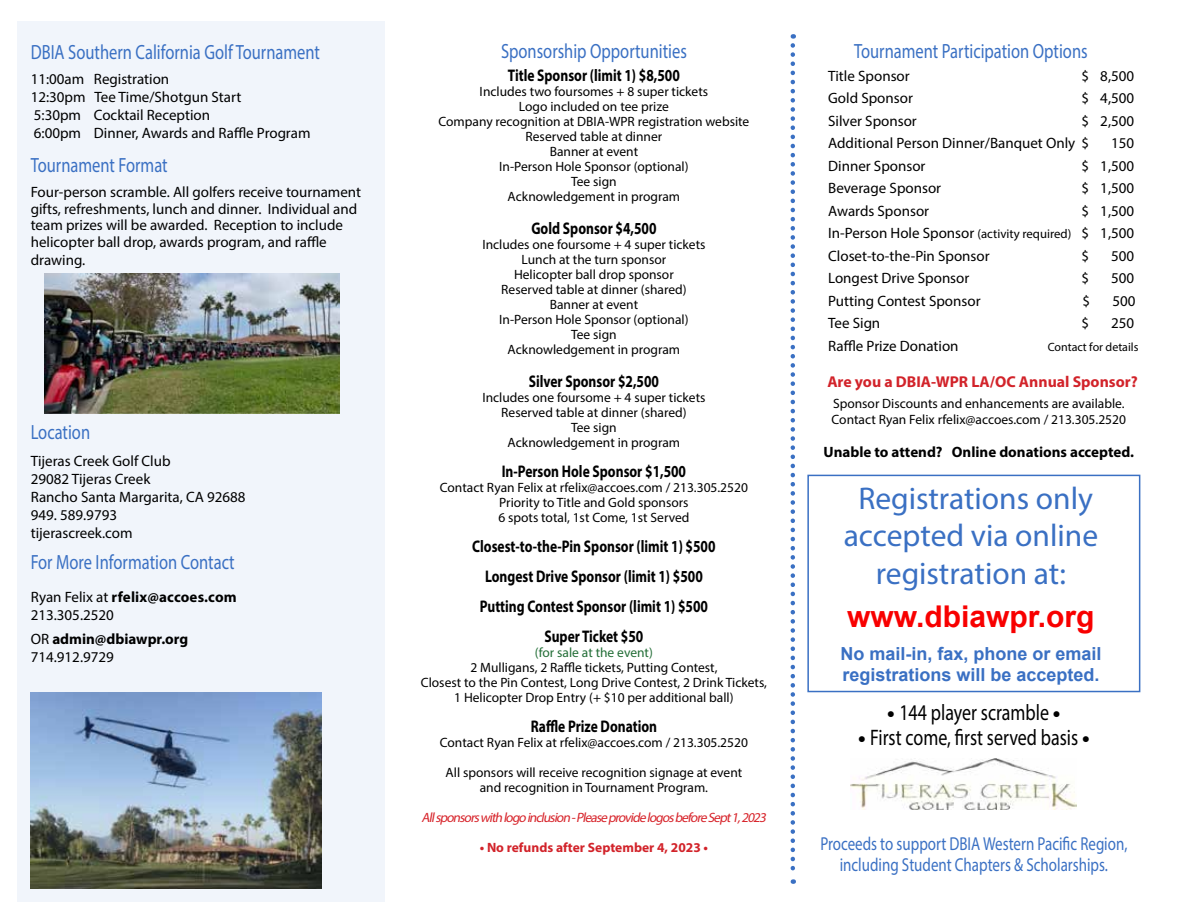
<style>
.page{position:relative;width:1188px;height:918px;background:#fff}
.page>*{position:absolute;margin:0;border:0;box-sizing:border-box;transform-origin:0 0}
.t1{font:31.5px/37.5px "Myriad Pro";color:#3a70c3;text-align:center}
.t2{font:700 30px "Arial";color:#f80000}
.t3{font:22.5px "Myriad Pro";color:#000;scale:.8 1}
.t4{font:20.7px "Myriad Pro";color:#3a70c3;scale:.8 1}
.t5{font:18.75px/21px "Myriad Pro";color:#3a70c3;text-align:center;scale:.8 1}
.t6{font:700 18px/21px "Arial";color:#3a70c3}
.t7{font:700 16.8px/30px "Myriad Pro";color:#000;text-align:center;scale:.8 1}
.t8{font:700 15.75px "Myriad Pro";color:#d2232a}
.t9{font:15px/18px "Myriad Pro";color:#000}
.t10{font:700 15px/18px "Myriad Pro";color:#000}
.t11{font:13.5px/15px "Myriad Pro";color:#000;text-align:center}
.t12{font:italic 13.5px "Myriad Pro";color:#d7232a}
.t13{font:700 13.5px "Myriad Pro";color:#d2232a}
.t14{font:13.5px "Myriad Pro";color:#236e37}
.t15{font:12px "Myriad Pro";color:#000}
.s1{font-weight:700}
.s2{font-weight:400}
.s3{font-size:12.75px}
</style>
<div class="page">
<div style="left:17px;top:21px;width:368px;height:881px;background:#f1f5fb"></div>
<svg style="left:791px;top:45px;width:4px;height:839px"></svg>
<div style="left:807px;top:475px;width:333px;height:217px;border:2px solid #3a70c3"></div>
<img style="left:31px;top:692px;width:291px;height:197px">
<img style="left:850px;top:758px;width:226px;height:52px">
<img style="left:45px;top:274px;width:295px;height:139px">
<h3 class="t4" style="left:31px;top:39px;width:363px">DBIA Southern California Golf Tournament</h3>
<p class="t9" style="left:31px;top:70px;width:281px">11:00am Registration<br>12:30pm Tee Time/Shotgun Start<br>5:30pm Cocktail Reception<br>6:00pm Dinner, Awards and Raffle Program</p>
<h3 class="t4" style="left:31px;top:152px;width:173px">Tournament Format</h3>
<p class="t9" style="left:31px;top:184px;width:332px;line-height:16.5px">Four-person scramble. All golfers receive tournament gifts, refreshments, lunch and dinner. Individual and team prizes will be awarded. Reception to include helicopter ball drop, awards program, and raffle</p>
<p class="t9" style="left:31px;top:251px;width:56px">drawing.</p>
<h3 class="t4" style="left:31px;top:419px;width:76px">Location</h3>
<p class="t9" style="left:31px;top:452px;width:216px">Tijeras Creek Golf Club<br>29082 Tijeras Creek<br>Rancho Santa Margarita, CA 92688<br>949. 589.9793<br>tijerascreek.com</p>
<h3 class="t4" style="left:31px;top:550px;width:256px">For More Information Contact</h3>
<p class="t9" style="left:31px;top:588px;width:207px">Ryan Felix at <span class="s1">rfelix@accoes.com<br></span>213.305.2520</p>
<p class="t10" style="left:31px;top:630px;width:159px"><span class="s2">OR</span> admin@dbiawpr.org<br><span class="s2">714.912.9729</span></p>
<h3 class="t4" style="left:501px;top:38px;width:234px">Sponsorship Opportunities</h3>
<p class="t7" style="left:508px;top:60px;width:216px">Title Sponsor (limit 1) $8,500</p>
<p class="t11" style="left:439px;top:84px;width:312px">Includes two foursomes + 8 super tickets<br>Logo included on tee prize<br>Company recognition at DBIA-WPR registration website<br>Reserved table at dinner<br>Banner at event<br>In-Person Hole Sponsor (optional)<br>Tee sign<br>Acknowledgement in program</p>
<p class="t7" style="left:531px;top:213px;width:158px">Gold Sponsor $4,500</p>
<p class="t11" style="left:482px;top:237px;width:225px">Includes one foursome + 4 super tickets<br>Lunch at the turn sponsor<br>Helicopter ball drop sponsor<br>Reserved table at dinner (shared)<br>Banner at event<br>In-Person Hole Sponsor (optional)<br>Tee sign<br>Acknowledgement in program</p>
<p class="t7" style="left:529px;top:366px;width:164px">Silver Sponsor $2,500</p>
<p class="t11" style="left:482px;top:390px;width:225px">Includes one foursome + 4 super tickets<br>Reserved table at dinner (shared)<br>Tee sign<br>Acknowledgement in program</p>
<p class="t7" style="left:502px;top:456px;width:232px">In-Person Hole Sponsor $1,500</p>
<p class="t11" style="left:440px;top:480px;width:310px">Contact Ryan Felix at rfelix@accoes.com / 213.305.2520<br>Priority to Title and Gold sponsors<br>6 spots total, 1st Come, 1st Served</p>
<p class="t7" style="left:472px;top:531px;width:306px">Closest-to-the-Pin Sponsor (limit 1) $500<br>Longest Drive Sponsor (limit 1) $500<br>Putting Contest Sponsor (limit 1) $500<br>Super Ticket $50</p>
<p class="t14" style="left:535px;top:644px;width:119px">(for sale at the event)</p>
<p class="t11" style="left:421px;top:660px;width:348px">2 Mulligans, 2 Raffle tickets, Putting Contest,<br>Closest to the Pin Contest, Long Drive Contest, 2 Drink Tickets,<br>1 Helicopter Drop Entry (+ $10 per additional ball)</p>
<p class="t7" style="left:531px;top:711px;width:159px">Raffle Prize Donation</p>
<p class="t11" style="left:440px;top:735px;width:310px">Contact Ryan Felix at rfelix@accoes.com / 213.305.2520</p>
<p class="t11" style="left:446px;top:765px;width:298px">All sponsors will receive recognition signage at event and recognition in Tournament Program.</p>
<p class="t12" style="left:422px;top:809px;width:349px">Allsponsorswithlogoinclusion-PleaseprovidelogosbeforeSept1,2023</p>
<p class="t13" style="left:480px;top:838px;width:230px">• No refunds after September 4, 2023 •</p>
<h3 class="t4" style="left:854px;top:38px;width:294px">Tournament Participation Options</h3>
<p class="t9" style="left:828px;top:67px;width:83px">Title Sponsor</p>
<p class="t9" style="left:1081px;top:67px;width:54px">$ 8,500</p>
<p class="t9" style="left:828px;top:89px;width:86px">Gold Sponsor</p>
<p class="t9" style="left:1081px;top:89px;width:54px">$ 4,500</p>
<p class="t9" style="left:828px;top:112px;width:90px">Silver Sponsor</p>
<p class="t9" style="left:828px;top:109px;width:307px;line-height:22.5px;text-indent:253px">$ 2,500<br>Additional Person Dinner/Banquet Only $</p>
<p class="t9" style="left:1111px;top:134px;width:25px">150</p>
<p class="t9" style="left:828px;top:157px;width:99px">Dinner Sponsor</p>
<p class="t9" style="left:1081px;top:157px;width:54px">$ 1,500</p>
<p class="t9" style="left:828px;top:179px;width:114px">Beverage Sponsor</p>
<p class="t9" style="left:1081px;top:179px;width:54px">$ 1,500</p>
<p class="t9" style="left:828px;top:202px;width:102px">Awards Sponsor</p>
<p class="t9" style="left:828px;top:199px;width:308px;line-height:22.5px;text-align:justify;text-indent:253px">$ 1,500<br>In-Person Hole Sponsor <span class="s3">(activity required)</span> $ 1,500<br>Closet-to-the-Pin Sponsor</p>
<p class="t9" style="left:1082px;top:247px;width:9px">$</p>
<p class="t9" style="left:1111px;top:247px;width:25px">500</p>
<p class="t9" style="left:828px;top:269px;width:143px">Longest Drive Sponsor</p>
<p class="t9" style="left:1082px;top:269px;width:9px">$</p>
<p class="t9" style="left:1111px;top:269px;width:25px">500</p>
<p class="t9" style="left:828px;top:292px;width:154px">Putting Contest Sponsor</p>
<p class="t9" style="left:1082px;top:292px;width:9px">$</p>
<p class="t9" style="left:1112px;top:292px;width:25px">500</p>
<p class="t9" style="left:828px;top:314px;width:54px">Tee Sign</p>
<p class="t9" style="left:1082px;top:314px;width:9px">$</p>
<p class="t9" style="left:1111px;top:314px;width:25px">250</p>
<p class="t9" style="left:828px;top:337px;width:132px">Raffle Prize Donation</p>
<p class="t15" style="left:1048px;top:339px;width:92px">Contact for details</p>
<p class="t8" style="left:827px;top:371px;width:312px">Are you a DBIA-WPR LA/OC Annual Sponsor?</p>
<p class="t11" style="left:832px;top:395px;width:296px;line-height:16.5px;text-align:left">Sponsor Discounts and enhancements are available.<br>Contact Ryan Felix rfelix@accoes.com / 213.305.2520</p>
<p class="t10" style="left:824px;top:443px;width:312px">Unable to attend? Online donations accepted.</p>
<h1 class="t1" style="left:844px;top:479px;width:256px">Registrations only accepted via online registration at:</h1>
<h2 class="t2" style="left:847px;top:595px;width:249px">www.dbiawpr.org</h2>
<h3 class="t6" style="left:840px;top:644px;width:263px">No mail-in, fax, phone or email registrations will be accepted.</h3>
<h3 class="t3" style="left:887px;top:699px;width:218px"><span class="s1">•</span> 144 player scramble <span class="s1">•</span></h3>
<h3 class="t3" style="left:858px;top:724px;width:291px"><span class="s1">•</span> First come, first served basis <span class="s1">•</span></h3>
<h3 class="t5" style="left:820px;top:833px;width:385px">Proceeds to support DBIA Western Pacific Region, including Student Chapters &amp; Scholarships.</h3>
</div>
